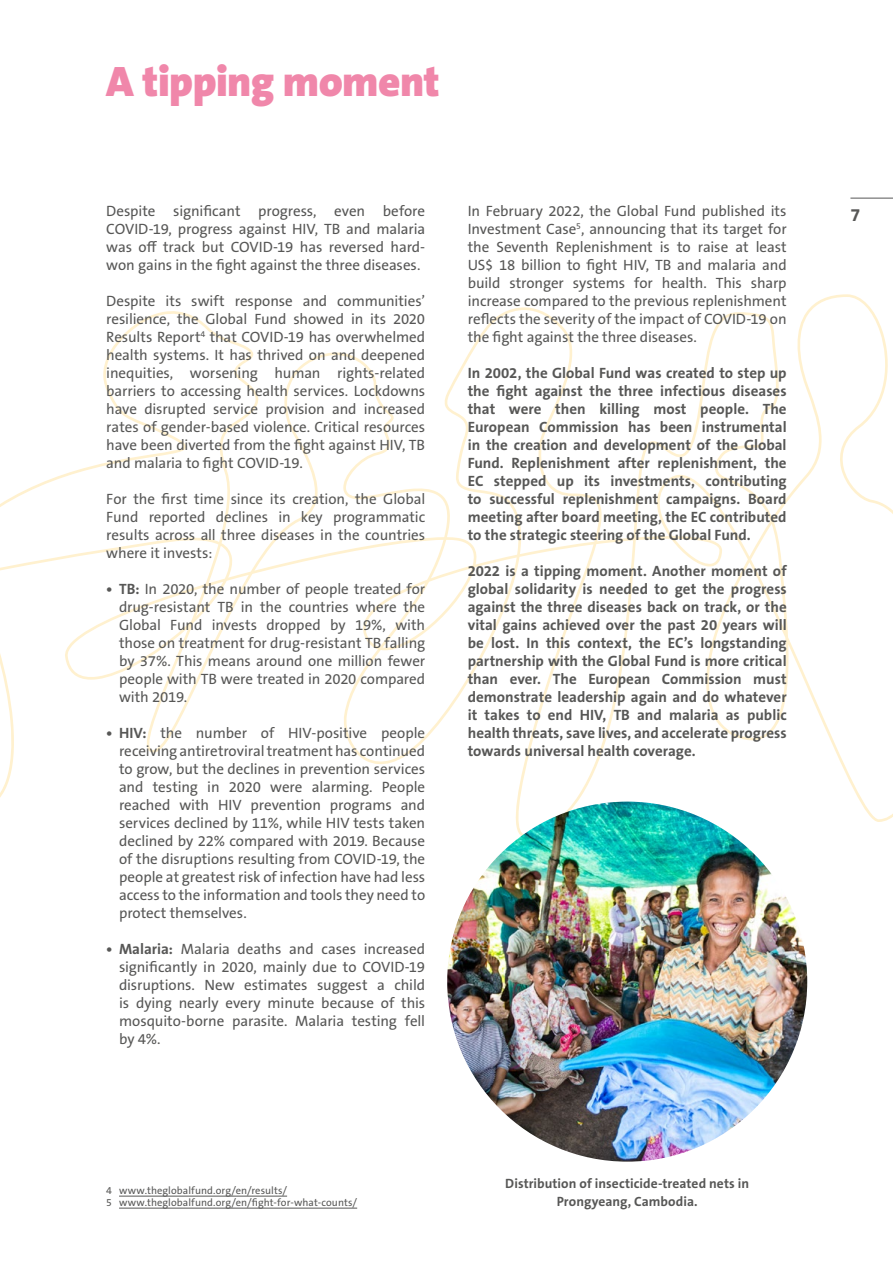
<style>
.page{position:relative;width:893px;height:1263px;background:#fff}
.page>*{position:absolute;margin:0;border:0;box-sizing:border-box;transform-origin:0 0}
.t1{font:900 42.9px "The Sans B W9";letter-spacing:-.015em;color:#f087aa}
.t2{font:700 18px "The Sans B W7";color:#575756}
.t3{font:15px/18px "The Sans B W5 Plain";letter-spacing:-.005em;color:#575756;text-align:justify}
.t4{font:700 15px/18px "The Sans B W7";color:#575756;text-align:justify}
.t5{font:700 13.5px/18px "The Sans B W7";letter-spacing:.005em;color:#575756;text-align:center}
.t6{font:10.5px/12px "The Sans B W5 Plain";letter-spacing:.01em;color:#575756}
.s1{font-family:"The Sans B W7";font-weight:700}
</style>
<div class="page">
<svg style="left:0;top:294px;width:893px;height:576px"></svg>
<hr style="left:850px;top:198px;width:43px;height:1px;background:#575756">
<img style="left:447px;top:801px;width:360px;height:360px;border-radius:180px">
<hr style="left:119px;top:1196px;width:168px;height:1px;background:#575756">
<hr style="left:119px;top:1208px;width:238px;height:1px;background:#575756">
<h1 class="t1" style="left:106px;top:53px;width:335px">A tipping moment</h1>
<p class="t3" style="left:106px;top:202px;width:320px">Despite significant progress, even before</p>
<p class="t2" style="left:850px;top:203px;width:11px">7</p>
<p class="t3" style="left:106px;top:220px;width:320px">COVID-19, progress against HIV, TB and malaria was off track but COVID-19 has reversed hard&shy;won gains in the fight against the three diseases.</p>
<p class="t3" style="left:106px;top:292px;width:320px">Despite its swift response and communities’ resilience, the Global Fund showed in its 2020<br>Results Report<sup>4</sup> that COVID-19 has overwhelmed health systems. It has thrived on and deepened inequities, worsening human rights-related barriers to accessing health services. Lockdowns have disrupted service provision and increased rates of gender-based violence. Critical resources have been diverted from the fight against HIV, TB and malaria to fight COVID-19.</p>
<p class="t3" style="left:106px;top:490px;width:320px">For the first time since its creation, the Global Fund reported declines in key programmatic results across all three diseases in the countries where it invests:</p>
<p class="t3" style="left:119px;top:580px;width:308px;text-indent:-13px"><span class="s1">• TB:</span> In 2020, the number of people treated for drug-resistant TB in the countries where the Global Fund invests dropped by 19%, with those on treatment for drug-resistant TB falling by 37%. This means around one million fewer people with TB were treated in 2020 compared with 2019.</p>
<p class="t3" style="left:119px;top:724px;width:308px;text-indent:-13px"><span class="s1">• HIV:</span> the number of HIV-positive people receiving antiretroviral treatment has continued to grow, but the declines in prevention services and testing in 2020 were alarming. People reached with HIV prevention programs and services declined by 11%, while HIV tests taken declined by 22% compared with 2019. Because of the disruptions resulting from COVID-19, the people at greatest risk of infection have had less access to the information and tools they need to protect themselves.</p>
<p class="t3" style="left:119px;top:940px;width:308px;text-indent:-13px"><span class="s1">• Malaria:</span> Malaria deaths and cases increased significantly in 2020, mainly due to COVID-19 disruptions. New estimates suggest a child is dying nearly every minute because of this mosquito-borne parasite. Malaria testing fell by 4%.</p>
<p class="t3" style="left:468px;top:202px;width:320px">In February 2022, the Global Fund published its Investment Case<sup>5</sup>, announcing that its target for the Seventh Replenishment is to raise at least US$ 18 billion to fight HIV, TB and malaria and build stronger systems for health. This sharp increase compared to the previous replenishment reflects the severity of the impact of COVID-19 on the fight against the three diseases.</p>
<p class="t4" style="left:468px;top:364px;width:320px">In 2002, the Global Fund was created to step up the fight against the three infectious diseases that were then killing most people. The European Commission has been instrumental in the creation and development of the Global Fund. Replenishment after replenishment, the EC stepped up its investments, contributing to successful replenishment campaigns. Board meeting after board meeting, the EC contributed to the strategic steering of the Global Fund.</p>
<p class="t4" style="left:468px;top:562px;width:320px">2022 is a tipping moment. Another moment of global solidarity is needed to get the progress against the three diseases back on track, or the vital gains achieved over the past 20 years will be lost. In this context, the EC’s longstanding partnership with the Global Fund is more critical than ever. The European Commission must demonstrate leadership again and do whatever it takes to end HIV, TB and malaria as public health threats, save lives, and accelerate progress towards universal health coverage.</p>
<p class="t6" style="left:106px;top:1184px;width:252px">4 www.theglobalfund.org/en/results/<br>5 www.theglobalfund.org/en/fight-for-what-counts/</p>
<p class="t5" style="left:505px;top:1175px;width:245px">Distribution of insecticide-treated nets in<br>Prongyeang, Cambodia.</p>
</div>
